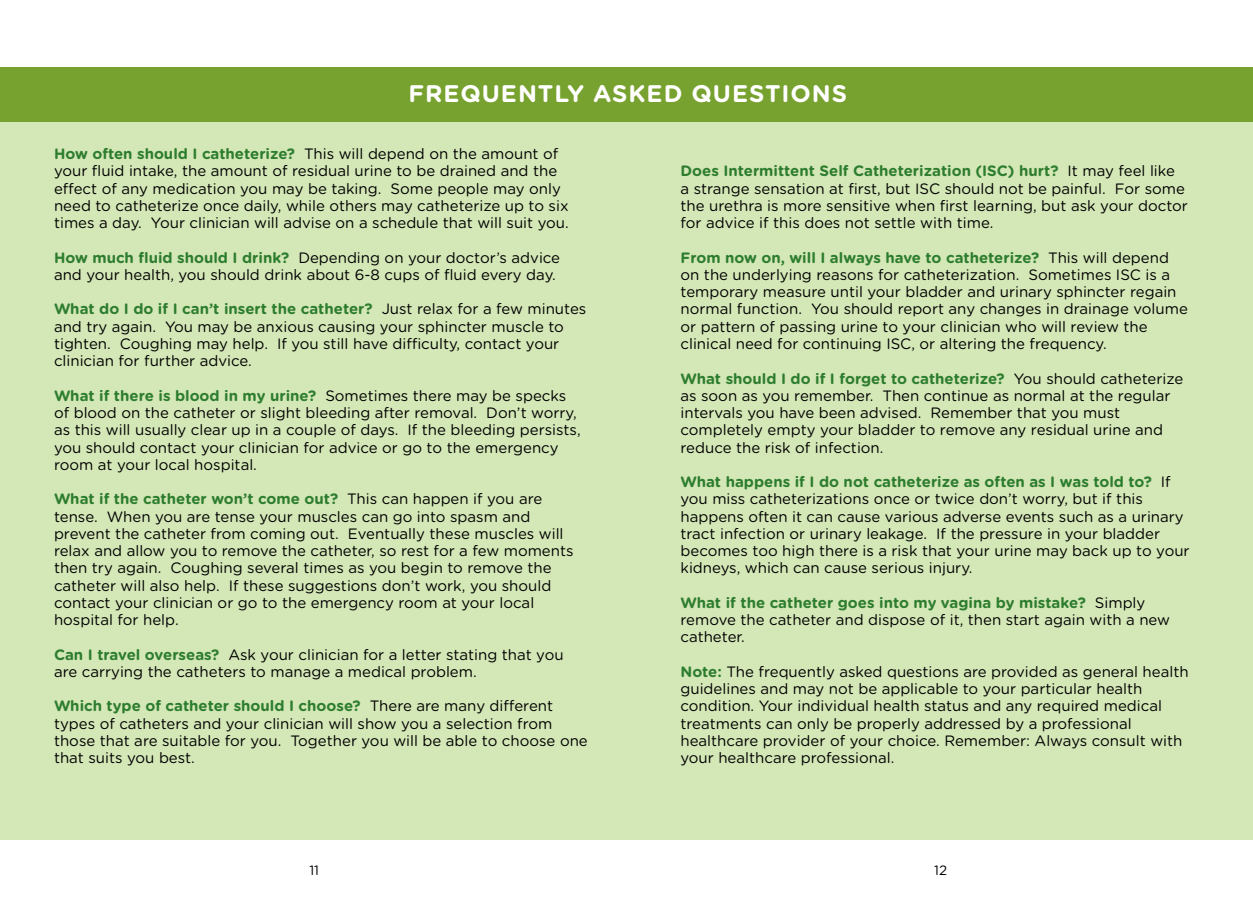
<style>
.page{position:relative;width:1253px;height:897px;background:#fff}
.page>*{position:absolute;margin:0;border:0;box-sizing:border-box;transform-origin:0 0}
.t1{font:700 24px "Gotham Rounded";letter-spacing:.04em;color:#fff}
.t2{font:15px/17.2px "Gotham Rounded";color:#000}
.t3{font:13.5px "Gotham Rounded";color:#000}
.s1{font-weight:700;color:#2d7d2f}
</style>
<div class="page">
<div style="left:0;top:67px;width:1253px;height:773px;background:#d4e7b6"></div>
<div style="left:0;top:68px;width:1253px;height:54px;background:#78a22f"></div>
<h1 class="t1" style="left:408px;top:76px;width:440px">FREQUENTLY ASKED QUESTIONS</h1>
<p class="t2" style="left:54px;top:144px;width:516px"><span class="s1">How often should I catheterize?</span> This will depend on the amount of your fluid intake, the amount of residual urine to be drained and the effect of any medication you may be taking. Some people may only need to catheterize once daily, while others may catheterize up to six times a day. Your clinician will advise on a schedule that will suit you.</p>
<p class="t2" style="left:54px;top:248px;width:508px"><span class="s1">How much fluid should I drink?</span> Depending on your doctor’s advice and your health, you should drink about 6-8 cups of fluid every day.</p>
<p class="t2" style="left:54px;top:300px;width:534px"><span class="s1">What do I do if I can’t insert the catheter?</span> Just relax for a few minutes and try again. You may be anxious causing your sphincter muscle to tighten. Coughing may help. If you still have difficulty, contact your clinician for further advice.</p>
<p class="t2" style="left:54px;top:386px;width:528px"><span class="s1">What if there is blood in my urine?</span> Sometimes there may be specks of blood on the catheter or slight bleeding after removal. Don’t worry, as this will usually clear up in a couple of days. If the bleeding persists, you should contact your clinician for advice or go to the emergency room at your local hospital.</p>
<p class="t2" style="left:54px;top:489px;width:521px"><span class="s1">What if the catheter won’t come out?</span> This can happen if you are tense. When you are tense your muscles can go into spasm and prevent the catheter from coming out. Eventually these muscles will relax and allow you to remove the catheter, so rest for a few moments then try again. Coughing several times as you begin to remove the catheter will also help. If these suggestions don’t work, you should contact your clinician or go to the emergency room at your local hospital for help.</p>
<p class="t2" style="left:54px;top:645px;width:511px"><span class="s1">Can I travel overseas?</span> Ask your clinician for a letter stating that you are carrying the catheters to manage a medical problem.</p>
<p class="t2" style="left:54px;top:696px;width:535px"><span class="s1">Which type of catheter should I choose?</span> There are many different types of catheters and your clinician will show you a selection from those that are suitable for you. Together you will be able to choose one that suits you best.</p>
<p class="t2" style="left:680px;top:162px;width:509px"><span class="s1">Does Intermittent Self Catheterization (ISC) hurt?</span> It may feel like<br>a strange sensation at first, but ISC should not be painful. For some the urethra is more sensitive when first learning, but ask your doctor for advice if this does not settle with time.</p>
<p class="t2" style="left:680px;top:248px;width:509px"><span class="s1">From now on, will I always have to catheterize?</span> This will depend on the underlying reasons for catheterization. Sometimes ISC is a temporary measure until your bladder and urinary sphincter regain normal function. You should report any changes in drainage volume or pattern of passing urine to your clinician who will review the clinical need for continuing ISC, or altering the frequency.</p>
<p class="t2" style="left:680px;top:369px;width:504px"><span class="s1">What should I do if I forget to catheterize?</span> You should catheterize as soon as you remember. Then continue as normal at the regular intervals you have been advised. Remember that you must completely empty your bladder to remove any residual urine and reduce the risk of infection.</p>
<p class="t2" style="left:680px;top:472px;width:511px"><span class="s1">What happens if I do not catheterize as often as I was told to?</span> If you miss catheterizations once or twice don’t worry, but if this happens often it can cause various adverse events such as a urinary tract infection or urinary leakage. If the pressure in your bladder becomes too high there is a risk that your urine may back up to your kidneys, which can cause serious injury.</p>
<p class="t2" style="left:680px;top:593px;width:491px"><span class="s1">What if the catheter goes into my vagina by mistake?</span> Simply remove the catheter and dispose of it, then start again with a new catheter.</p>
<p class="t2" style="left:680px;top:662px;width:510px"><span class="s1">Note:</span> The frequently asked questions are provided as general health guidelines and may not be applicable to your particular health condition. Your individual health status and any required medical treatments can only be properly addressed by a professional healthcare provider of your choice. Remember: Always consult with your healthcare professional.</p>
<p class="t3" style="left:309px;top:861px;width:11px">11</p>
<p class="t3" style="left:934px;top:861px;width:14px">12</p>
</div>
